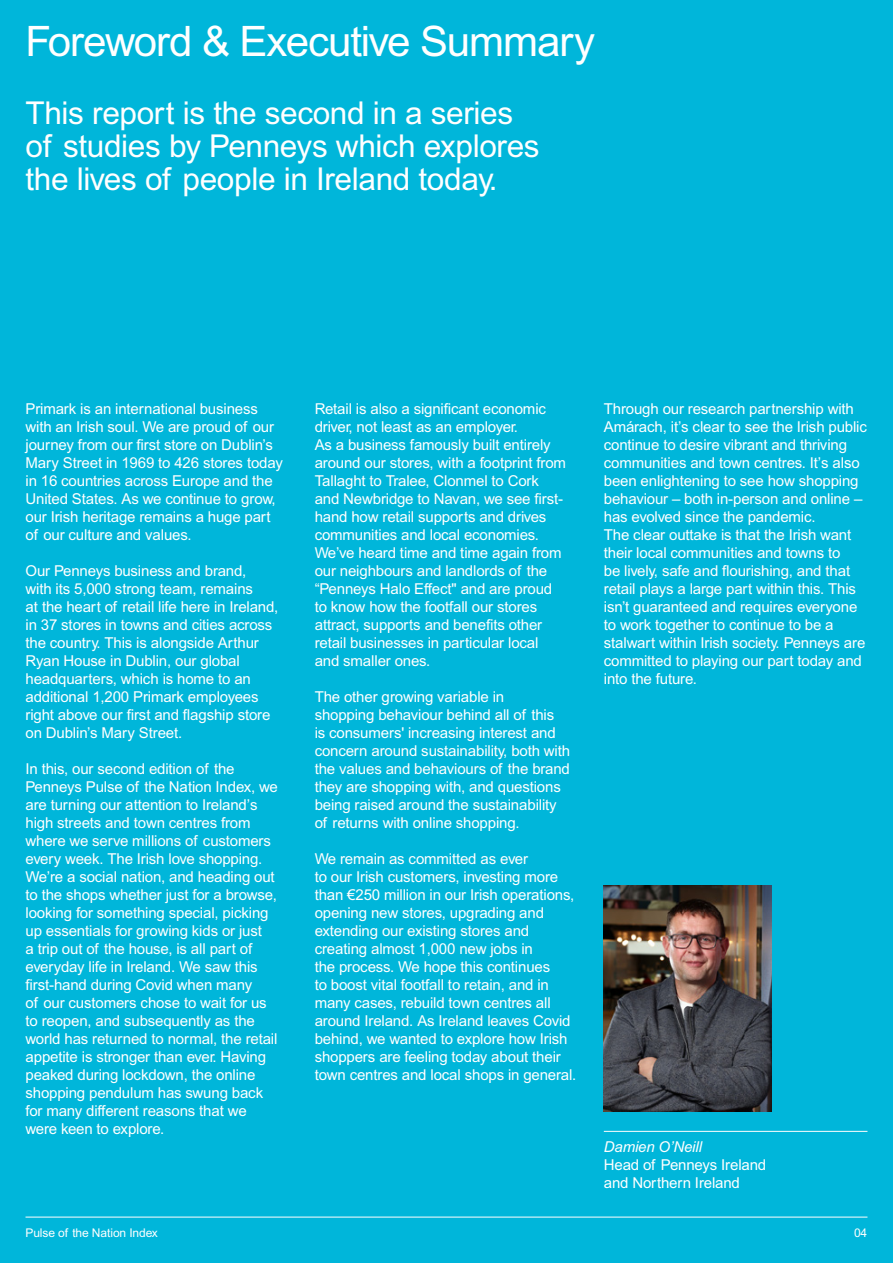
<style>
.page{position:relative;width:893px;height:1263px;background:#00b6da}
.page>*{position:absolute;margin:0;border:0;box-sizing:border-box;transform-origin:0 0}
.t1{font:42px "Arial MT Pro";letter-spacing:-.025em;color:#fff}
.t2{font:31.5px/33px "Arial MT Pro";letter-spacing:-.01em;color:#fff}
.t3{font:15px/18px "Arial MT Pro";letter-spacing:-.01em;color:#fff}
.t4{font:italic 15px "Arial MT Pro";letter-spacing:-.01em;color:#fff}
.t5{font:12px "Arial MT Pro";letter-spacing:-.01em;color:#fff}
</style>
<div class="page">
<hr style="left:26px;top:1217px;width:841px;height:1px;background:#fff">
<hr style="left:604px;top:1131px;width:263px;height:1px;background:#fff">
<img style="left:604px;top:886px;width:167px;height:225px">
<h1 class="t1" style="left:26px;top:17px;width:571px">Foreword &amp; Executive Summary</h1>
<h2 class="t2" style="left:26px;top:98px;width:516px">This report is the second in a series of studies by Penneys which explores the lives of people in Ireland today.</h2>
<p class="t3" style="left:26px;top:400px;width:259px">Primark is an international business with an Irish soul. We are proud of our journey from our first store on Dublin’s Mary Street in 1969 to 426 stores today in 16 countries across Europe and the United States. As we continue to grow, our Irish heritage remains a huge part of our culture and values.</p>
<p class="t3" style="left:26px;top:562px;width:254px">Our Penneys business and brand,<br>with its 5,000 strong team, remains<br>at the heart of retail life here in Ireland, in 37 stores in towns and cities across the country. This is alongside Arthur Ryan House in Dublin, our global headquarters, which is home to an additional 1,200 Primark employees right above our first and flagship store on Dublin’s Mary Street.</p>
<p class="t3" style="left:26px;top:760px;width:254px">In this, our second edition of the Penneys Pulse of the Nation Index, we are turning our attention to Ireland’s high streets and town centres from where we serve millions of customers every week. The Irish love shopping.<br>We’re a social nation, and heading out to the shops whether just for a browse, looking for something special, picking up essentials for growing kids or just<br>a trip out of the house, is all part of everyday life in Ireland. We saw this first-hand during Covid when many<br>of our customers chose to wait for us to reopen, and subsequently as the world has returned to normal, the retail appetite is stronger than ever. Having peaked during lockdown, the online shopping pendulum has swung back for many different reasons that we were keen to explore.</p>
<p class="t3" style="left:315px;top:400px;width:253px">Retail is also a significant economic driver, not least as an employer.<br>As a business famously built entirely around our stores, with a footprint from Tallaght to Tralee, Clonmel to Cork and Newbridge to Navan, we see first&shy;hand how retail supports and drives communities and local economies.<br>We’ve heard time and time again from our neighbours and landlords of the “Penneys Halo Effect" and are proud to know how the footfall our stores attract, supports and benefits other retail businesses in particular local and smaller ones.</p>
<p class="t3" style="left:315px;top:688px;width:257px">The other growing variable in<br>shopping behaviour behind all of this<br>is consumers' increasing interest and concern around sustainability, both with the values and behaviours of the brand they are shopping with, and questions being raised around the sustainability of returns with online shopping.</p>
<p class="t3" style="left:315px;top:850px;width:263px">We remain as committed as ever<br>to our Irish customers, investing more than €250 million in our Irish operations, opening new stores, upgrading and extending our existing stores and creating almost 1,000 new jobs in<br>the process. We hope this continues<br>to boost vital footfall to retain, and in many cases, rebuild town centres all around Ireland. As Ireland leaves Covid behind, we wanted to explore how Irish shoppers are feeling today about their town centres and local shops in general.</p>
<p class="t3" style="left:604px;top:400px;width:265px">Through our research partnership with Amárach, it’s clear to see the Irish public continue to desire vibrant and thriving communities and town centres. It’s also been enlightening to see how shopping behaviour – both in-person and online – has evolved since the pandemic.<br>The clear outtake is that the Irish want their local communities and towns to<br>be lively, safe and flourishing, and that retail plays a large part within this. This isn’t guaranteed and requires everyone to work together to continue to be a stalwart within Irish society. Penneys are committed to playing our part today and into the future.</p>
<p class="t4" style="left:604px;top:1138px;width:100px">Damien O’Neill</p>
<p class="t3" style="left:604px;top:1156px;width:164px">Head of Penneys Ireland and Northern Ireland</p>
<p class="t5" style="left:26px;top:1226px;width:134px">Pulse of the Nation Index</p>
<p class="t5" style="left:854px;top:1226px;width:15px">04</p>
</div>
